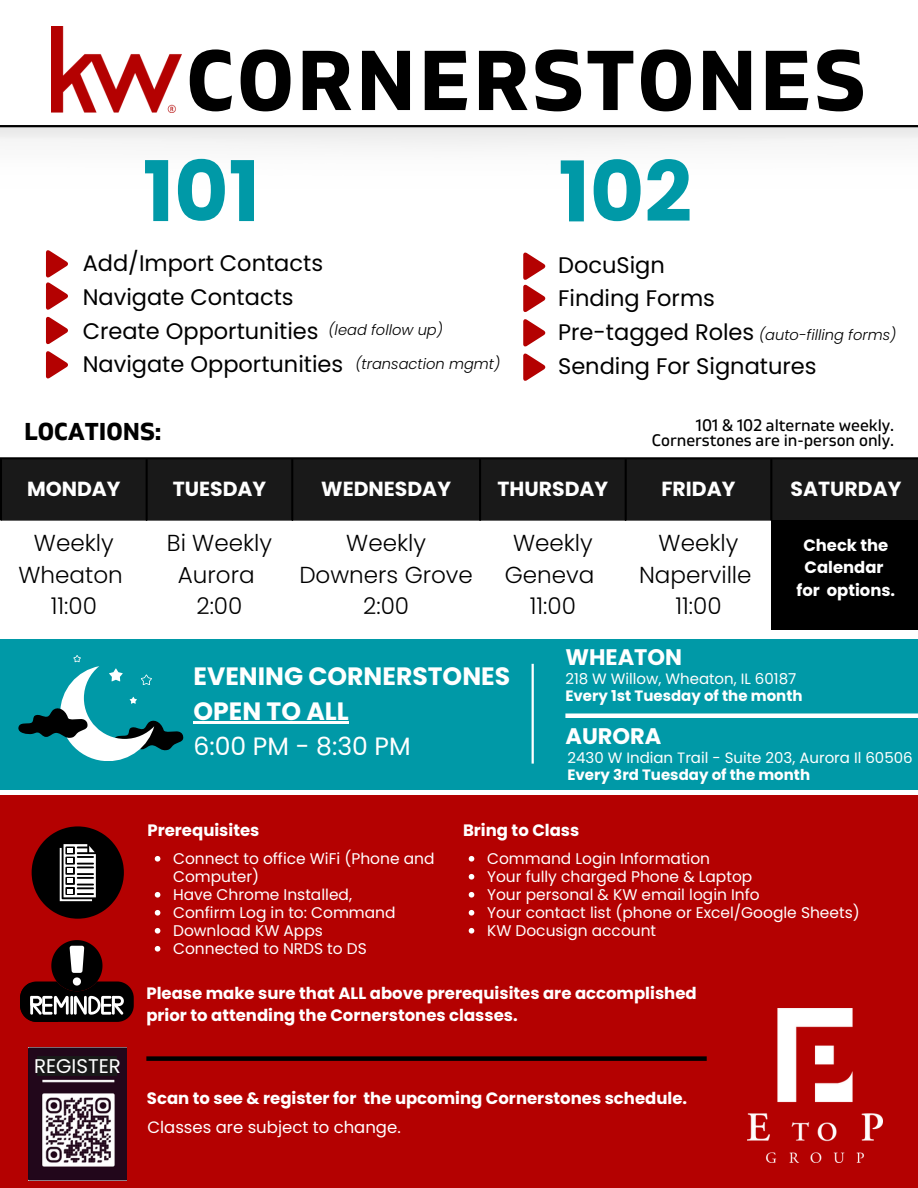
<style>
.page{position:relative;width:918px;height:1188px;background:#fff}
.page>*{position:absolute;margin:0;border:0;box-sizing:border-box;transform-origin:0 0}
.t1{font:700 84.6px "Gilam";letter-spacing:.03em;color:#000}
.t2{font:700 83.55px "Poppins";color:#0099a7}
.t3{font:700 25.05px/35.1px "Poppins";color:#fff}
.t4{font:700 24.45px "Gilam";color:#000}
.t5{font:300 23.1px/31.8px "Poppins";color:#000;text-align:center}
.t6{font:22.5px/33.8px "Poppins";color:#000}
.t7{font:700 22.5px "Poppins";color:#fff}
.t8{font:700 20.4px "Poppins";color:#fff}
.t9{font:19.8px "Poppins";color:#fff}
.t10{font:16.65px "Gilam";color:#000}
.t11{font:700 16.5px/22.5px "Poppins";color:#fff}
.t12{font:16.5px "Poppins";color:#fff}
.t13{font:700 16.35px/22.4px "Poppins";color:#fff}
.t14{font:15.45px/18px "Poppins";color:#fff}
.t15{font:15px "Poppins";color:#fff}
.t16{font:700 15px "Poppins";color:#fff}
.t17{font:italic 300 14.7px "Poppins";color:#000}
.s1{font-weight:400}
</style>
<div class="page">
<div style="left:1px;top:459px;width:916px;height:62px;background:#191919"></div>
<div style="left:771px;top:520px;width:147px;height:110px;background:#000"></div>
<hr style="left:0;top:459px;width:2px;height:61px;background:#000">
<hr style="left:146px;top:459px;width:2px;height:61px;background:#000">
<hr style="left:291px;top:459px;width:2px;height:61px;background:#000">
<hr style="left:479px;top:459px;width:2px;height:61px;background:#000">
<hr style="left:625px;top:459px;width:2px;height:61px;background:#000">
<hr style="left:770px;top:459px;width:2px;height:61px;background:#000">
<hr style="left:917px;top:459px;width:1px;height:61px;background:#000">
<hr style="left:0;top:457px;width:918px;height:2px;background:#000">
<svg style="left:46px;top:250px;width:22px;height:60px"></svg>
<svg style="left:46px;top:317px;width:22px;height:27px"></svg>
<svg style="left:46px;top:351px;width:22px;height:28px"></svg>
<img style="left:52px;top:26px;width:129px;height:87px">
<div style="left:0;top:640px;width:918px;height:150px;background:#0099a7"></div>
<svg style="left:18px;top:655px;width:165px;height:106px"></svg>
<hr style="left:194px;top:721px;width:155px;height:3px;background:#fff">
<hr style="left:532px;top:664px;width:2px;height:100px;background:#fff">
<div style="left:0;top:795px;width:918px;height:393px;background:#b40101"></div>
<div style="left:565px;top:713px;width:353px;height:5px;background:#fff"></div>
<svg style="left:20px;top:940px;width:114px;height:82px"></svg>
<div style="left:146px;top:1056px;width:561px;height:5px;background:#000"></div>
<svg style="left:32px;top:826px;width:92px;height:93px"></svg>
<img style="left:747px;top:1009px;width:135px;height:154px">
<hr style="left:0;top:125px;width:918px;height:2px;background:#000">
<svg style="left:523px;top:252px;width:22px;height:60px"></svg>
<svg style="left:523px;top:319px;width:22px;height:28px"></svg>
<svg style="left:523px;top:353px;width:22px;height:28px"></svg>
<img style="left:29px;top:1048px;width:97px;height:132px">
<div style="left:37px;top:1056px;width:80px;height:20px;background:#191919"></div>
<svg style="left:155px;top:856px;width:5px;height:6px"></svg>
<svg style="left:155px;top:892px;width:5px;height:6px"></svg>
<svg style="left:155px;top:910px;width:5px;height:6px"></svg>
<svg style="left:155px;top:928px;width:5px;height:6px"></svg>
<svg style="left:155px;top:946px;width:5px;height:6px"></svg>
<svg style="left:469px;top:856px;width:5px;height:6px"></svg>
<svg style="left:469px;top:874px;width:5px;height:6px"></svg>
<svg style="left:469px;top:892px;width:5px;height:6px"></svg>
<svg style="left:469px;top:910px;width:5px;height:6px"></svg>
<svg style="left:469px;top:928px;width:5px;height:6px"></svg>
<p class="t1" style="left:186px;top:31px;width:680px">CORNERSTONES</p>
<p class="t2" style="left:143px;top:133px;width:119px">101</p>
<p class="t6" style="left:83px;top:246px;width:262px">Add/Import Contacts<br>Navigate Contacts<br>Create Opportunities<br>Navigate Opportunities</p>
<p class="t17" style="left:329px;top:320px;width:116px">(lead follow up)</p>
<p class="t17" style="left:355px;top:354px;width:146px">(transaction mgmt)</p>
<p class="t4" style="left:24px;top:417px;width:139px">LOCATIONS:</p>
<h4 class="t2" style="left:558px;top:134px;width:135px">102</h4>
<p class="t6" style="left:558px;top:248px;width:260px">DocuSign<br>Finding Forms<br>Pre-tagged Roles<br>Sending For Signatures</p>
<p class="t17" style="left:759px;top:325px;width:139px">(auto-filling forms)</p>
<p class="t10" style="left:696px;top:416px;width:200px">101 &amp; 102 alternate weekly.</p>
<p class="t10" style="left:652px;top:431px;width:244px">Cornerstones are in-person only.</p>
<h1 class="t8" style="left:27px;top:474px;width:95px">MONDAY</h1>
<p class="t8" style="left:173px;top:474px;width:95px">TUESDAY</p>
<h1 class="t8" style="left:321px;top:474px;width:131px">WEDNESDAY</h1>
<h1 class="t8" style="left:498px;top:474px;width:112px">THURSDAY</h1>
<p class="t8" style="left:662px;top:474px;width:75px">FRIDAY</p>
<p class="t8" style="left:791px;top:474px;width:112px">SATURDAY</p>
<p class="t5" style="left:34px;top:527px;width:81px">Weekly</p>
<p class="t5" style="left:19px;top:559px;width:106px">Wheaton</p>
<h5 class="t5" style="left:51px;top:591px;width:48px">11:00</h5>
<p class="t5" style="left:167px;top:527px;width:107px">Bi Weekly</p>
<p class="t5" style="left:178px;top:559px;width:78px">Aurora</p>
<p class="t5" style="left:196px;top:591px;width:47px">2:00</p>
<p class="t5" style="left:346px;top:527px;width:81px">Weekly</p>
<p class="t5" style="left:299px;top:559px;width:175px">Downers Grove<br>2:00</p>
<p class="t5" style="left:513px;top:527px;width:81px">Weekly</p>
<h5 class="t5" style="left:505px;top:559px;width:91px">Geneva</h5>
<p class="t5" style="left:530px;top:591px;width:48px">11:00</p>
<h2 class="t5" style="left:659px;top:527px;width:81px">Weekly</h2>
<p class="t5" style="left:639px;top:559px;width:114px">Naperville</p>
<p class="t5" style="left:675px;top:591px;width:48px">11:00</p>
<p class="t13" style="left:803px;top:534px;width:87px">Check the<br>Calendar</p>
<p class="t13" style="left:796px;top:579px;width:100px">for options.</p>
<p class="t3" style="left:194px;top:658px;width:318px">EVENING CORNERSTONES<br>OPEN TO ALL<br><span class="s1">6:00 PM - 8:30 PM</span></p>
<p class="t7" style="left:565px;top:642px;width:118px">WHEATON</p>
<p class="t16" style="left:565px;top:686px;width:239px">Every 1st Tuesday of the month</p>
<p class="t15" style="left:565px;top:668px;width:232px">218 W Willow, Wheaton, IL 60187</p>
<p class="t7" style="left:565px;top:721px;width:98px">AURORA</p>
<p class="t15" style="left:567px;top:747px;width:347px">2430 W Indian Trail - Suite 203, Aurora Il 60506</p>
<p class="t16" style="left:567px;top:764px;width:244px">Every 3rd Tuesday of the month</p>
<p class="t11" style="left:147px;top:819px;width:114px">Prerequisites</p>
<h3 class="t14" style="left:173px;top:849px;width:263px">Connect to office WiFi (Phone and<br>Computer)</h3>
<p class="t14" style="left:173px;top:885px;width:180px">Have Chrome Installed,</p>
<p class="t14" style="left:173px;top:903px;width:224px">Confirm Log in to: Command</p>
<h4 class="t14" style="left:173px;top:921px;width:151px">Download KW Apps</h4>
<p class="t14" style="left:173px;top:939px;width:195px">Connected to NRDS to DS</p>
<p class="t11" style="left:463px;top:819px;width:118px">Bring to Class</p>
<p class="t14" style="left:487px;top:849px;width:225px">Command Login Information</p>
<p class="t14" style="left:487px;top:867px;width:267px">Your fully charged Phone &amp; Laptop</p>
<p class="t14" style="left:487px;top:885px;width:274px">Your personal &amp; KW email login Info</p>
<h6 class="t14" style="left:487px;top:903px;width:374px">Your contact list (phone or Excel/Google Sheets)</h6>
<p class="t14" style="left:487px;top:921px;width:171px">KW Docusign account</p>
<p class="t9" style="left:34px;top:1052px;width:88px">REGISTER</p>
<p class="t11" style="left:146px;top:982px;width:552px">Please make sure that ALL above prerequisites are accomplished prior to attending the Cornerstones classes.</p>
<p class="t11" style="left:147px;top:1087px;width:542px">Scan to see &amp; register for the upcoming Cornerstones schedule.</p>
<p class="t12" style="left:147px;top:1115px;width:255px">Classes are subject to change.</p>
</div>
